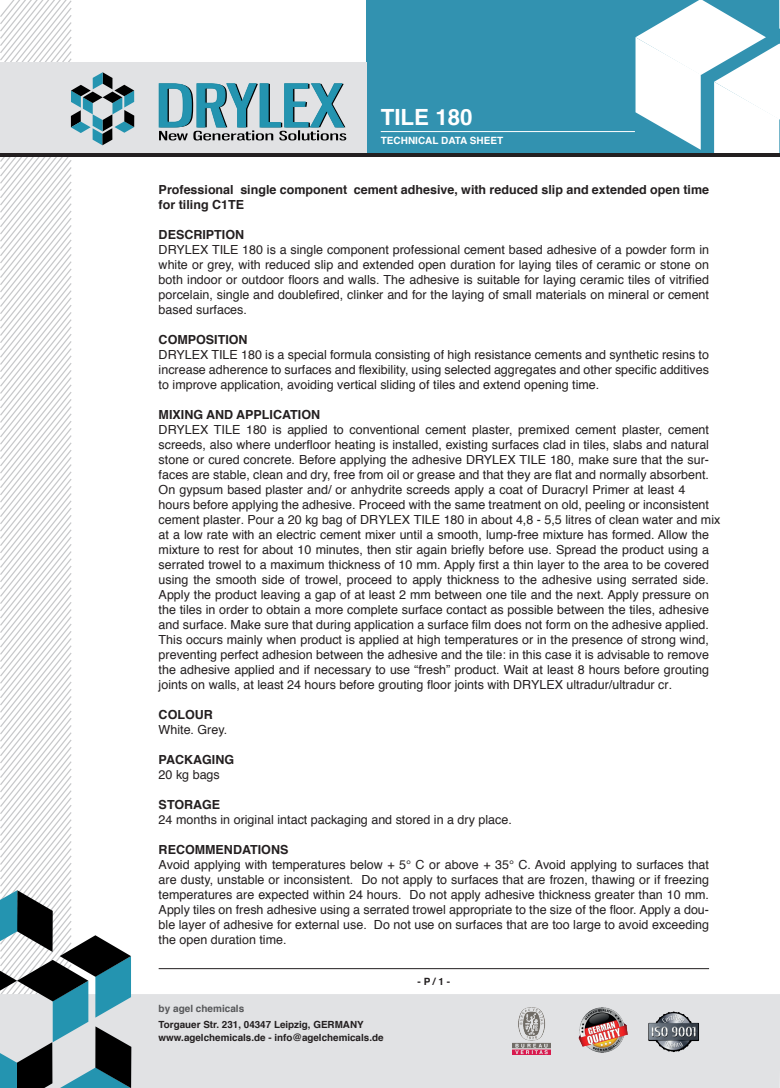
<style>
.page{position:relative;width:780px;height:1088px;background:#fff}
.page>*{position:absolute;margin:0;border:0;box-sizing:border-box;transform-origin:0 0}
.t1{font:700 22.38px "Helvetica";color:#fff}
.t2{font:12.5px/15px "Helvetica";color:#231f20;text-align:justify}
.t3{font:700 12.5px/15px "Helvetica";color:#231f20}
.t4{font:700 10px "Helvetica";color:#fff}
.t5{font:700 10px "Helvetica";color:#57585a}
.t6{font:700 10px "Helvetica";color:#231f20}
.t7{font:700 9.88px/12.8px "Helvetica";color:#231f20}
</style>
<div class="page">
<div style="left:366px;top:0;width:414px;height:153px;background:#3292b0"></div>
<svg style="left:635px;top:0;width:145px;height:153px"></svg>
<div style="left:0;top:62px;width:366px;height:91px;background:#e1e2e4"></div>
<div style="left:134px;top:994px;width:646px;height:94px;background:#e1e2e4"></div>
<img style="left:513px;top:1008px;width:37px;height:46px">
<img style="left:578px;top:1008px;width:49px;height:44px">
<img style="left:641px;top:1008px;width:64px;height:47px">
<svg style="left:159px;top:84px;width:187px;height:56px"></svg>
<svg style="left:0;top:0;width:134px;height:1088px"></svg>
<hr style="left:0;top:153px;width:780px;height:4px;background:#231f20">
<hr style="left:381px;top:131px;width:254px;height:1px;background:#fff">
<hr style="left:159px;top:968px;width:550px;height:1px;background:#231f20">
<h1 class="t1" style="left:381px;top:99px;width:93px">TILE 180</h1>
<p class="t4" style="left:381px;top:133px;width:124px">TECHNICAL DATA SHEET</p>
<p class="t3" style="left:159px;top:182px;width:552px">Professional single component cement adhesive, with reduced slip and extended open time for tiling C1TE</p>
<p class="t3" style="left:159px;top:227px;width:87px">DESCRIPTION</p>
<p class="t2" style="left:159px;top:243px;width:552px">DRYLEX TILE 180 is a single component professional cement based adhesive of a powder form in white or grey, with reduced slip and extended open duration for laying tiles of ceramic or stone on both indoor or outdoor floors and walls. The adhesive is suitable for laying ceramic tiles of vitrified porcelain, single and doublefired, clinker and for the laying of small materials on mineral or cement based surfaces.</p>
<p class="t3" style="left:159px;top:332px;width:90px">COMPOSITION</p>
<p class="t2" style="left:159px;top:348px;width:552px">DRYLEX TILE 180 is a special formula consisting of high resistance cements and synthetic resins to increase adherence to surfaces and flexibility, using selected aggregates and other specific additives to improve application, avoiding vertical sliding of tiles and extend opening time.</p>
<p class="t3" style="left:159px;top:407px;width:163px">MIXING AND APPLICATION</p>
<p class="t2" style="left:159px;top:423px;width:563px;text-align:left">DRYLEX TILE 180 is applied to conventional cement plaster, premixed cement plaster, cement screeds, also where underfloor heating is installed, existing surfaces clad in tiles, slabs and natural stone or cured concrete. Before applying the adhesive DRYLEX TILE 180, make sure that the sur&shy;faces are stable, clean and dry, free from oil or grease and that they are flat and normally absorbent.<br>On gypsum based plaster and/ or anhydrite screeds apply a coat of Duracryl Primer at least 4<br>hours before applying the adhesive. Proceed with the same treatment on old, peeling or inconsistent cement plaster. Pour a 20 kg bag of DRYLEX TILE 180 in about 4,8 - 5,5 litres of clean water and mix at a low rate with an electric cement mixer until a smooth, lump-free mixture has formed. Allow the mixture to rest for about 10 minutes, then stir again briefly before use. Spread the product using a serrated trowel to a maximum thickness of 10 mm. Apply first a thin layer to the area to be covered using the smooth side of trowel, proceed to apply thickness to the adhesive using serrated side.<br>Apply the product leaving a gap of at least 2 mm between one tile and the next. Apply pressure on the tiles in order to obtain a more complete surface contact as possible between the tiles, adhesive and surface. Make sure that during application a surface film does not form on the adhesive applied.<br>This occurs mainly when product is applied at high temperatures or in the presence of strong wind, preventing perfect adhesion between the adhesive and the tile: in this case it is advisable to remove the adhesive applied and if necessary to use “fresh” product. Wait at least 8 hours before grouting joints on walls, at least 24 hours before grouting floor joints with DRYLEX ultradur/ultradur cr.</p>
<p class="t3" style="left:159px;top:707px;width:56px">COLOUR</p>
<p class="t2" style="left:159px;top:723px;width:70px">White. Grey.</p>
<p class="t3" style="left:159px;top:752px;width:77px">PACKAGING</p>
<p class="t2" style="left:159px;top:768px;width:63px">20 kg bags</p>
<p class="t3" style="left:159px;top:797px;width:63px">STORAGE</p>
<p class="t2" style="left:159px;top:813px;width:354px">24 months in original intact packaging and stored in a dry place.</p>
<p class="t3" style="left:159px;top:842px;width:131px">RECOMMENDATIONS</p>
<p class="t2" style="left:159px;top:858px;width:552px">Avoid applying with temperatures below + 5° C or above + 35° C. Avoid applying to surfaces that are dusty, unstable or inconsistent. Do not apply to surfaces that are frozen, thawing or if freezing temperatures are expected within 24 hours. Do not apply adhesive thickness greater than 10 mm.<br>Apply tiles on fresh adhesive using a serrated trowel appropriate to the size of the floor. Apply a dou&shy;ble layer of adhesive for external use. Do not use on surfaces that are too large to avoid exceeding the open duration time.</p>
<p class="t5" style="left:159px;top:1000px;width:87px">by agel chemicals</p>
<p class="t7" style="left:159px;top:1018px;width:226px">Torgauer Str. 231, 04347 Leipzig, GERMANY www.agelchemicals.de - info@agelchemicals.de</p>
<p class="t6" style="left:417px;top:974px;width:34px">- P / 1 -</p>
</div>
